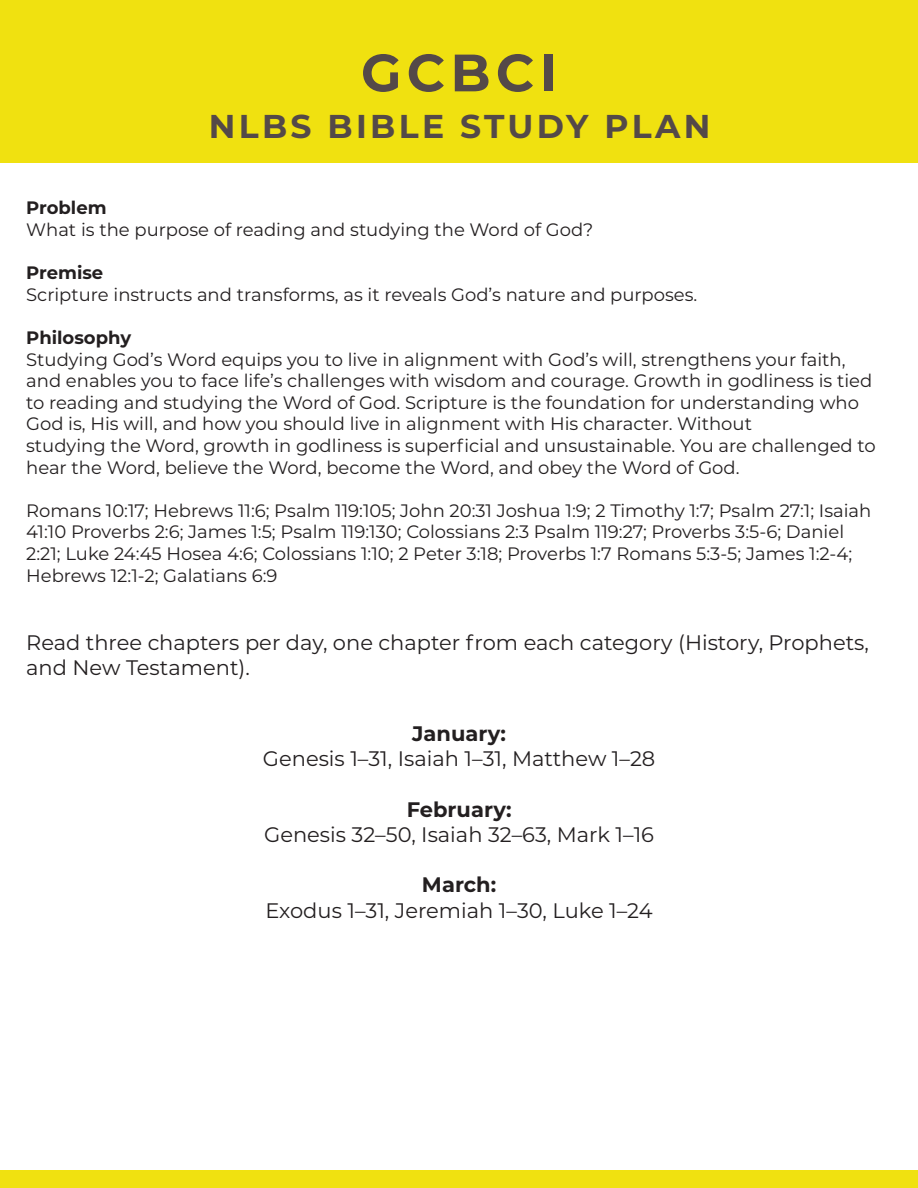
<style>
.page{position:relative;width:918px;height:1188px;background:#fff}
.page>*{position:absolute;margin:0;border:0;box-sizing:border-box;transform-origin:0 0}
.Subheading{font:700 52.5px "Montserrat";letter-spacing:.1em;color:#544948}
.Subheading-2{font:700 33px "Montserrat";letter-spacing:.1em;color:#544948}
.t1{font:21px/25.2px "Montserrat";color:#231f20}
.t2{font:700 21px "Montserrat";color:#231f20}
.t3{font:18px/21.6px "Montserrat";color:#231f20}
.t4{font:700 18px "Montserrat";color:#231f20}
</style>
<div class="page">
<div style="left:0;top:1171px;width:918px;height:17px;background:#f0e110"></div>
<div style="left:0;top:0;width:918px;height:162px;background:#f0e110"></div>
<p class="Subheading" style="left:361px;top:35px;width:197px">GCBCI</p>
<p class="Subheading-2" style="left:209px;top:103px;width:503px">NLBS BIBLE STUDY PLAN</p>
<p class="t4" style="left:26px;top:195px;width:82px">Problem</p>
<p class="t3" style="left:26px;top:218px;width:569px">What is the purpose of reading and studying the Word of God?</p>
<p class="t4" style="left:26px;top:260px;width:79px">Premise</p>
<p class="t3" style="left:26px;top:283px;width:673px">Scripture instructs and transforms, as it reveals God’s nature and purposes.</p>
<p class="t4" style="left:26px;top:325px;width:107px">Philosophy</p>
<p class="t3" style="left:26px;top:348px;width:848px">Studying God’s Word equips you to live in alignment with God’s will, strengthens your faith, and enables you to face life’s challenges with wisdom and courage. Growth in godliness is tied to reading and studying the Word of God. Scripture is the foundation for understanding who God is, His will, and how you should live in alignment with His character. Without</p>
<p class="t3" style="left:26px;top:434px;width:851px">studying the Word, growth in godliness is superficial and unsustainable. You are challenged to hear the Word, believe the Word, become the Word, and obey the Word of God.</p>
<p class="t3" style="left:26px;top:499px;width:847px">Romans 10:17; Hebrews 11:6; Psalm 119:105; John 20:31 Joshua 1:9; 2 Timothy 1:7; Psalm 27:1; Isaiah 41:10 Proverbs 2:6; James 1:5; Psalm 119:130; Colossians 2:3 Psalm 119:27; Proverbs 3:5-6; Daniel 2:21; Luke 24:45 Hosea 4:6; Colossians 1:10; 2 Peter 3:18; Proverbs 1:7 Romans 5:3-5; James 1:2-4; Hebrews 12:1-2; Galatians 6:9</p>
<p class="t1" style="left:26px;top:629px;width:844px">Read three chapters per day, one chapter from each category (History, Prophets, and New Testament).</p>
<p class="t2" style="left:412px;top:719px;width:95px">January:</p>
<p class="t1" style="left:263px;top:746px;width:394px">Genesis 1–31, Isaiah 1–31, Matthew 1–28</p>
<p class="t2" style="left:407px;top:794px;width:106px">February:</p>
<p class="t1" style="left:264px;top:821px;width:392px">Genesis 32–50, Isaiah 32–63, Mark 1–16</p>
<p class="t2" style="left:422px;top:870px;width:76px">March:</p>
<p class="t1" style="left:266px;top:897px;width:389px">Exodus 1–31, Jeremiah 1–30, Luke 1–24</p>
</div>
